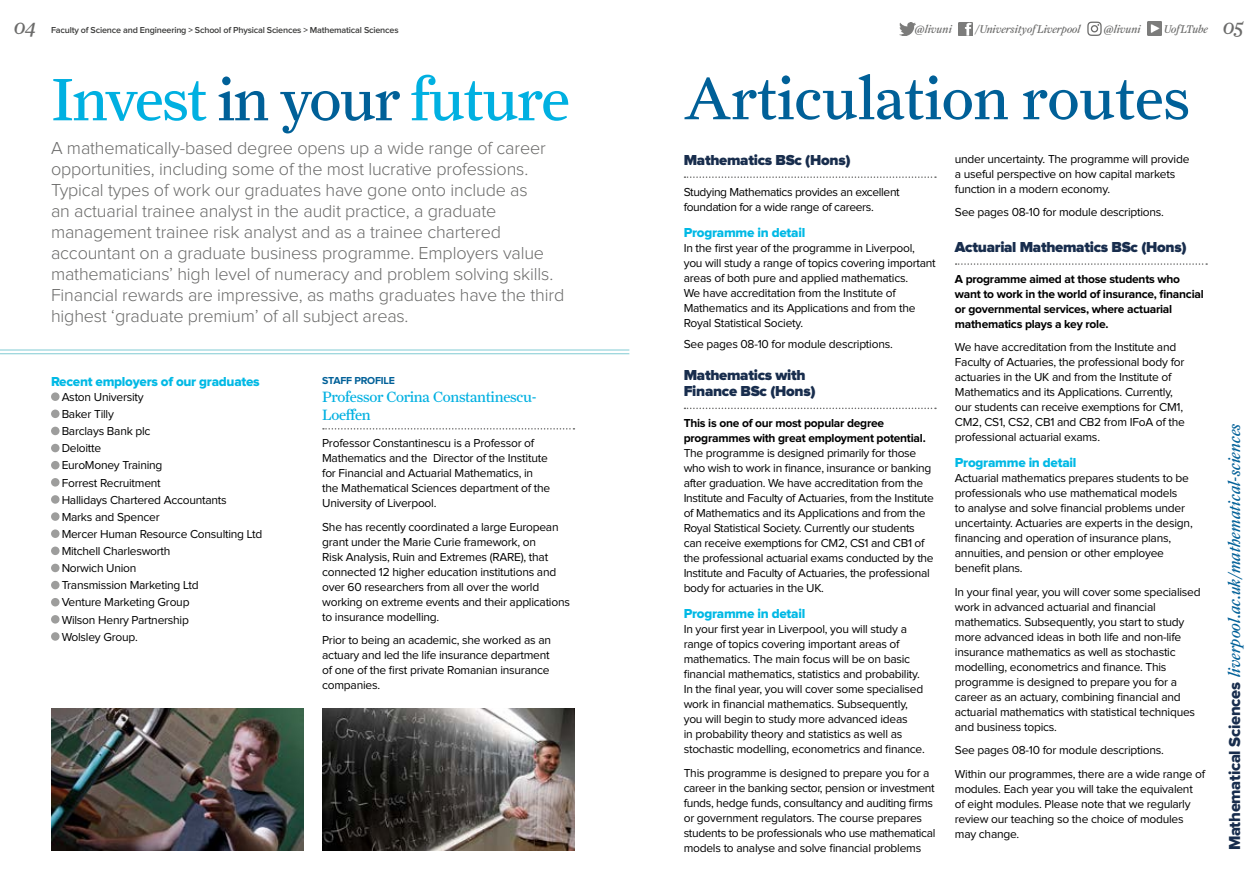
<style>
.page{position:relative;width:1259px;height:893px;background:#fff}
.page>*{position:absolute;margin:0;border:0;box-sizing:border-box;transform-origin:0 0}
.t1{font:60px "Farnham Text";letter-spacing:-.02em;color:#00b0e1}
.t2{font:60px "Farnham Text";color:#006098}
.t3{font:italic 21px "Farnham Text";color:#6b6b6a}
.t4{font:300 18px/21px "Proxima Nova";letter-spacing:-.01em;color:#6b6b6a}
.t5{font:italic 16.5px "Farnham Text";color:#006098}
.t6{font:900 15px/16.5px "Proxima Nova";letter-spacing:-.02em;color:#182d4d}
.t7{font:15px/18px "Farnham Display";letter-spacing:-.02em;color:#00b0e1}
.t8{font:13.5px "Proxima Nova Extrabld";letter-spacing:-.02em;color:#00b9e5}
.t9{font:12px/15px "Proxima Nova";letter-spacing:-.02em;color:#000}
.t10{font:700 12px/15px "Proxima Nova";letter-spacing:-.02em;color:#000}
.t11{font:italic 11.25px "Farnham Text";letter-spacing:-.01em;color:#6b6b6a}
.t12{font:italic 11.25px "Farnham Text";letter-spacing:-.03em;color:#6b6b6a}
.t13{font:700 10.5px "Proxima Nova";letter-spacing:-.02em;color:#006098}
.t14{font:600 9px "Proxima Nova";letter-spacing:-.02em;color:#3c3c3b}
.s1{color:#006098}
.s2{font-family:"Proxima Nova Extrabld";font-style:normal;color:#182d4d}
</style>
<div class="page">
<img style="left:899px;top:23px;width:16px;height:13px">
<img style="left:959px;top:22px;width:13px;height:14px">
<svg style="left:1087px;top:22px;width:14px;height:14px"></svg>
<img style="left:1147px;top:22px;width:14px;height:14px">
<img style="left:51px;top:708px;width:252px;height:142px">
<img style="left:322px;top:708px;width:252px;height:142px">
<div style="left:51px;top:392px;width:9px;height:9px;background:#9d9d9c;border-radius:50%"></div>
<div style="left:51px;top:410px;width:9px;height:8px;background:#9d9d9c;border-radius:50%"></div>
<div style="left:51px;top:427px;width:9px;height:8px;background:#9d9d9c;border-radius:50%"></div>
<div style="left:51px;top:444px;width:9px;height:8px;background:#9d9d9c;border-radius:50%"></div>
<div style="left:51px;top:461px;width:9px;height:8px;background:#9d9d9c;border-radius:50%"></div>
<div style="left:51px;top:478px;width:9px;height:9px;background:#9d9d9c;border-radius:50%"></div>
<div style="left:51px;top:495px;width:9px;height:9px;background:#9d9d9c;border-radius:50%"></div>
<div style="left:51px;top:512px;width:9px;height:9px;background:#9d9d9c;border-radius:50%"></div>
<div style="left:51px;top:529px;width:9px;height:9px;background:#9d9d9c;border-radius:50%"></div>
<div style="left:51px;top:547px;width:9px;height:8px;background:#9d9d9c;border-radius:50%"></div>
<div style="left:51px;top:564px;width:9px;height:8px;background:#9d9d9c;border-radius:50%"></div>
<div style="left:51px;top:581px;width:9px;height:8px;background:#9d9d9c;border-radius:50%"></div>
<div style="left:51px;top:598px;width:9px;height:8px;background:#9d9d9c;border-radius:50%"></div>
<div style="left:51px;top:615px;width:9px;height:9px;background:#9d9d9c;border-radius:50%"></div>
<div style="left:51px;top:632px;width:9px;height:9px;background:#9d9d9c;border-radius:50%"></div>
<hr style="left:0;top:350px;width:629px;height:1px;background:#81cbd4">
<hr style="left:0;top:353px;width:629px;height:1px;background:#81cbd4">
<svg style="left:323px;top:428px;width:251px;height:2px"></svg>
<svg style="left:684px;top:176px;width:252px;height:2px"></svg>
<svg style="left:684px;top:408px;width:252px;height:1px"></svg>
<svg style="left:955px;top:263px;width:252px;height:2px"></svg>
<h2 class="t3" style="left:14px;top:14px;width:24px">04</h2>
<p class="t14" style="left:51px;top:25px;width:349px">Faculty of Science and Engineering &gt; School of Physical Sciences &gt; Mathematical Sciences</p>
<h2 class="t3" style="left:1223px;top:14px;width:22px">05</h2>
<p class="t11" style="left:915px;top:22px;width:39px">@livuni</p>
<p class="t11" style="left:975px;top:22px;width:107px">/Universityof Liverpool</p>
<p class="t11" style="left:1104px;top:22px;width:38px">@livuni</p>
<p class="t12" style="left:1164px;top:22px;width:46px">UofLTube</p>
<h1 class="t1" style="left:51px;top:64px;width:520px">Invest <span class="s1">in your</span> future</h1>
<p class="t4" style="left:51px;top:138px;width:515px">A mathematically-based degree opens up a wide range of career opportunities, including some of the most lucrative professions.<br>Typical types of work our graduates have gone onto include as<br>an actuarial trainee analyst in the audit practice, a graduate management trainee risk analyst and as a trainee chartered accountant on a graduate business programme. Employers value mathematicians’ high level of numeracy and problem solving skills.<br>Financial rewards are impressive, as maths graduates have the third highest ‘graduate premium’ of all subject areas.</p>
<p class="t8" style="left:51px;top:375px;width:210px">Recent employers of our graduates</p>
<p class="t9" style="left:62px;top:389px;width:202px;line-height:17.1px">Aston University<br>Baker Tilly<br>Barclays Bank plc<br>Deloitte<br>EuroMoney Training<br>Forrest Recruitment<br>Hallidays Chartered Accountants<br>Marks and Spencer<br>Mercer Human Resource Consulting Ltd<br>Mitchell Charlesworth<br>Norwich Union<br>Transmission Marketing Ltd<br>Venture Marketing Group<br>Wilson Henry Partnership<br>Wolsley Group.</p>
<p class="t13" style="left:322px;top:374px;width:74px">STAFF PROFILE</p>
<p class="t7" style="left:322px;top:387px;width:216px">Professor Corina Constantinescu-<br>Loeffen</p>
<p class="t9" style="left:322px;top:436px;width:230px">Professor Constantinescu is a Professor of Mathematics and the Director of the Institute for Financial and Actuarial Mathematics, in the Mathematical Sciences department of the University of Liverpool.</p>
<p class="t9" style="left:322px;top:520px;width:249px">She has recently coordinated a large European grant under the Marie Curie framework, on<br>Risk Analysis, Ruin and Extremes (RARE), that connected 12 higher education institutions and over 60 researchers from all over the world working on extreme events and their applications to insurance modelling.</p>
<p class="t9" style="left:322px;top:633px;width:230px">Prior to being an academic, she worked as an actuary and led the life insurance department of one of the first private Romanian insurance companies.</p>
<h1 class="t2" style="left:684px;top:63px;width:508px">Articulation routes</h1>
<p class="t6" style="left:684px;top:152px;width:168px">Mathematics BSc (Hons)</p>
<p class="t9" style="left:684px;top:185px;width:218px">Studying Mathematics provides an excellent foundation for a wide range of careers.</p>
<p class="t8" style="left:684px;top:226px;width:123px">Programme in detail</p>
<p class="t9" style="left:684px;top:241px;width:253px">In the first year of the programme in Liverpool, you will study a range of topics covering important areas of both pure and applied mathematics.<br>We have accreditation from the Institute of Mathematics and its Applications and from the Royal Statistical Society.</p>
<p class="t9" style="left:684px;top:337px;width:211px">See pages 08-10 for module descriptions.</p>
<p class="t6" style="left:684px;top:367px;width:133px">Mathematics with<br>Finance BSc (Hons)</p>
<p class="t10" style="left:684px;top:416px;width:243px">This is one of our most popular degree programmes with great employment potential.</p>
<p class="t9" style="left:684px;top:446px;width:251px">The programme is designed primarily for those who wish to work in finance, insurance or banking after graduation. We have accreditation from the Institute and Faculty of Actuaries, from the Institute of Mathematics and its Applications and from the Royal Statistical Society. Currently our students can receive exemptions for CM2, CS1 and CB1 of the professional actuarial exams conducted by the Institute and Faculty of Actuaries, the professional body for actuaries in the UK.</p>
<p class="t8" style="left:684px;top:607px;width:123px">Programme in detail</p>
<p class="t9" style="left:684px;top:622px;width:243px">In your first year in Liverpool, you will study a range of topics covering important areas of mathematics. The main focus will be on basic financial mathematics, statistics and probability.<br>In the final year, you will cover some specialised work in financial mathematics. Subsequently, you will begin to study more advanced ideas<br>in probability theory and statistics as well as stochastic modelling, econometrics and finance.</p>
<p class="t9" style="left:684px;top:766px;width:253px">This programme is designed to prepare you for a career in the banking sector, pension or investment funds, hedge funds, consultancy and auditing firms or government regulators. The course prepares students to be professionals who use mathematical models to analyse and solve financial problems</p>
<p class="t9" style="left:955px;top:152px;width:236px">under uncertainty. The programme will provide a useful perspective on how capital markets function in a modern economy.</p>
<p class="t9" style="left:955px;top:205px;width:211px">See pages 08-10 for module descriptions.</p>
<p class="t6" style="left:955px;top:239px;width:233px">Actuarial Mathematics BSc (Hons)</p>
<p class="t10" style="left:955px;top:271px;width:250px">A programme aimed at those students who want to work in the world of insurance, financial or governmental services, where actuarial mathematics plays a key role.</p>
<p class="t9" style="left:955px;top:340px;width:232px">We have accreditation from the Institute and Faculty of Actuaries, the professional body for actuaries in the UK and from the Institute of Mathematics and its Applications. Currently, our students can receive exemptions for CM1, CM2, CS1, CS2, CB1 and CB2 from IFoA of the professional actuarial exams.</p>
<p class="t8" style="left:955px;top:457px;width:123px">Programme in detail</p>
<p class="t9" style="left:955px;top:471px;width:239px">Actuarial mathematics prepares students to be professionals who use mathematical models<br>to analyse and solve financial problems under uncertainty. Actuaries are experts in the design, financing and operation of insurance plans, annuities, and pension or other employee benefit plans.</p>
<p class="t9" style="left:955px;top:585px;width:247px">In your final year, you will cover some specialised work in advanced actuarial and financial mathematics. Subsequently, you start to study more advanced ideas in both life and non-life insurance mathematics as well as stochastic modelling, econometrics and finance. This programme is designed to prepare you for a career as an actuary, combining financial and actuarial mathematics with statistical techniques and business topics.</p>
<p class="t9" style="left:955px;top:739px;width:252px;line-height:23.5px">See pages 08-10 for module descriptions.<br>Within our programmes, there are a wide range of</p>
<p class="t9" style="left:955px;top:782px;width:239px">modules. Each year you will take the equivalent of eight modules. Please note that we regularly review our teaching so the choice of modules may change.</p>
<h3 class="t5" style="left:1224px;top:850px;width:429px;rotate:-90deg"><span class="s2">Mathematical Sciences</span> liverpool.ac.uk/mathematical-sciences</h3>
</div>
